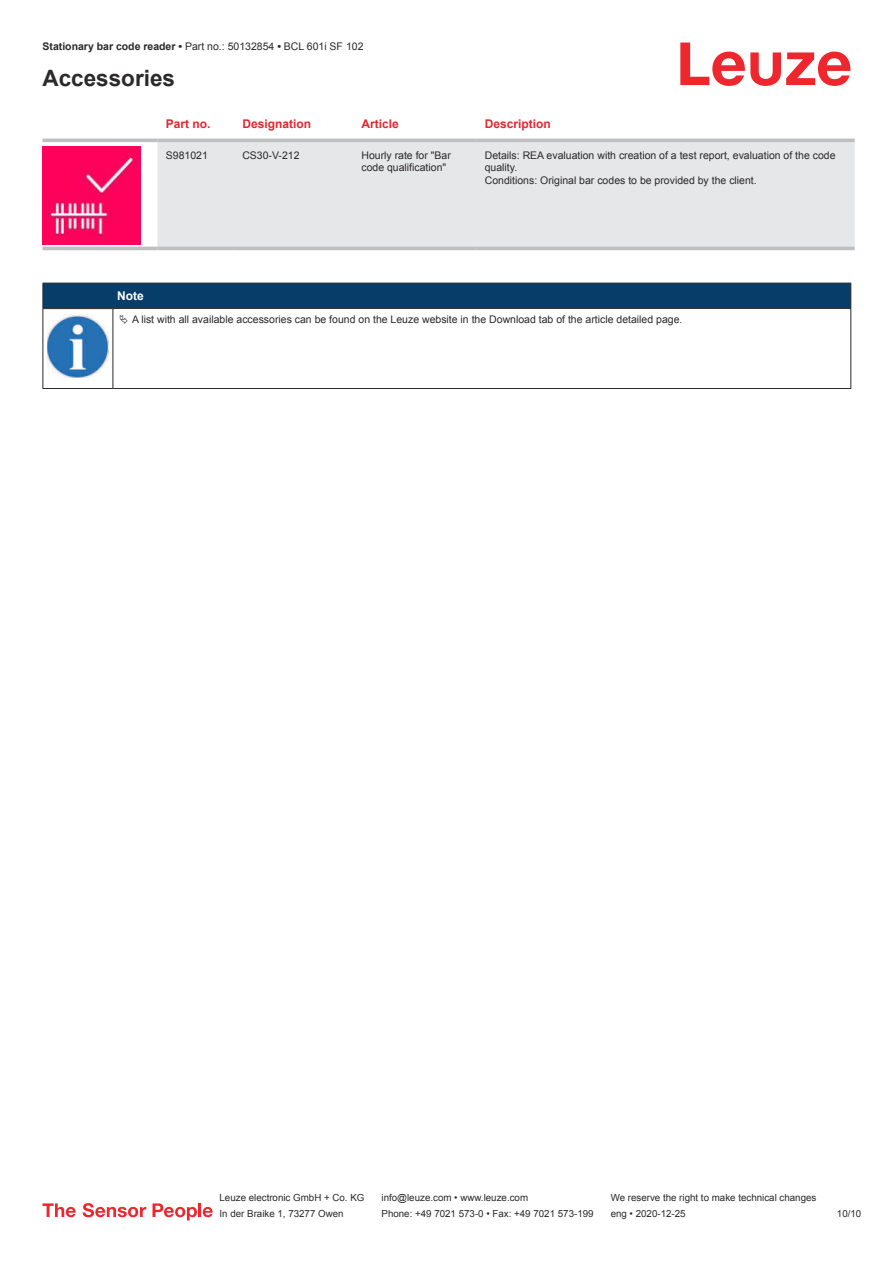
<style>
.page{position:relative;width:893px;height:1263px;background:#fff}
.page>*{position:absolute;margin:0;border:0;box-sizing:border-box;transform-origin:0 0}
.t1{font:700 22.5px "Arial";color:#2b292a}
.t2{font:700 12px "Arial";color:#db2a30}
.t3{font:700 12px "Arial";color:#fff}
.t4{font:10.5px/12.6px "Arial";color:#2b292a}
.t5{font:9.75px "Arial";color:#2b292a}
.s1{font-weight:700}
</style>
<div class="page">
<svg style="left:680px;top:43px;width:170px;height:43px"></svg>
<svg style="left:43px;top:138px;width:812px;height:113px"></svg>
<div style="left:157px;top:142px;width:698px;height:105px;background:#e6e7e9"></div>
<hr style="left:43px;top:139px;width:114px;height:3px;background:#bdbfc1">
<hr style="left:157px;top:139px;width:77px;height:3px;background:#bdbfc1">
<hr style="left:234px;top:139px;width:119px;height:3px;background:#bdbfc1">
<hr style="left:353px;top:139px;width:123px;height:3px;background:#bdbfc1">
<hr style="left:476px;top:139px;width:379px;height:3px;background:#bdbfc1">
<hr style="left:43px;top:247px;width:114px;height:3px;background:#bdbfc1">
<hr style="left:157px;top:247px;width:77px;height:3px;background:#bdbfc1">
<hr style="left:234px;top:247px;width:119px;height:3px;background:#bdbfc1">
<hr style="left:353px;top:247px;width:123px;height:3px;background:#bdbfc1">
<hr style="left:476px;top:247px;width:379px;height:3px;background:#bdbfc1">
<img style="left:43px;top:146px;width:97px;height:98px">
<div style="left:43px;top:283px;width:808px;height:26px;background:#063d69"></div>
<hr style="left:113px;top:308px;width:738px;height:1px;background:#2b292a">
<hr style="left:43px;top:309px;width:1px;height:75px;background:#2b292a">
<hr style="left:113px;top:309px;width:1px;height:75px;background:#2b292a">
<hr style="left:850px;top:309px;width:1px;height:75px;background:#2b292a">
<hr style="left:43px;top:388px;width:70px;height:1px;background:#2b292a">
<hr style="left:113px;top:388px;width:738px;height:1px;background:#2b292a">
<img style="left:47px;top:315px;width:61px;height:63px">
<svg style="left:43px;top:1203px;width:33px;height:14px"></svg>
<svg style="left:83px;top:1203px;width:63px;height:14px"></svg>
<svg style="left:153px;top:1203px;width:44px;height:17px"></svg>
<hr style="left:198px;top:1203px;width:3px;height:14px;background:#ed272d">
<svg style="left:203px;top:1207px;width:10px;height:10px"></svg>
<p class="t4" style="left:43px;top:41px;width:322px"><span class="s1">Stationary bar code reader •</span> Part no.: 50132854 <span class="s1">•</span> BCL 601i SF 102</p>
<h1 class="t1" style="left:43px;top:70px;width:134px">Accessories</h1>
<p class="t2" style="left:166px;top:119px;width:46px">Part no.</p>
<p class="t2" style="left:242px;top:119px;width:70px">Designation</p>
<p class="t2" style="left:361px;top:119px;width:39px">Article</p>
<p class="t2" style="left:485px;top:119px;width:68px">Description</p>
<p class="t4" style="left:166px;top:150px;width:44px">S981021</p>
<p class="t4" style="left:242px;top:150px;width:59px">CS30-V-212</p>
<p class="t4" style="left:361px;top:150px;width:91px">Hourly rate for "Bar code qualification"</p>
<p class="t4" style="left:485px;top:150px;width:352px">Details: REA evaluation with creation of a test report, evaluation of the code quality.<br>Conditions: Original bar codes to be provided by the client.</p>
<p class="t3" style="left:117px;top:291px;width:28px">Note</p>
<p class="t4" style="left:132px;top:314px;width:552px">A list with all available accessories can be found on the Leuze website in the Download tab of the article detailed page.</p>
<p class="t5" style="left:220px;top:1194px;width:146px">Leuze electronic GmbH + Co. KG</p>
<p class="t5" style="left:381px;top:1194px;width:148px">info@leuze.com • www.leuze.com</p>
<p class="t5" style="left:611px;top:1194px;width:207px">We reserve the right to make technical changes</p>
<p class="t5" style="left:220px;top:1210px;width:126px">In der Braike 1, 73277 Owen</p>
<p class="t5" style="left:381px;top:1210px;width:214px">Phone: +49 7021 573-0 • Fax: +49 7021 573-199</p>
<p class="t5" style="left:611px;top:1210px;width:76px">eng • 2020-12-25</p>
<p class="t5" style="left:837px;top:1210px;width:26px">10 /10</p>
</div>
